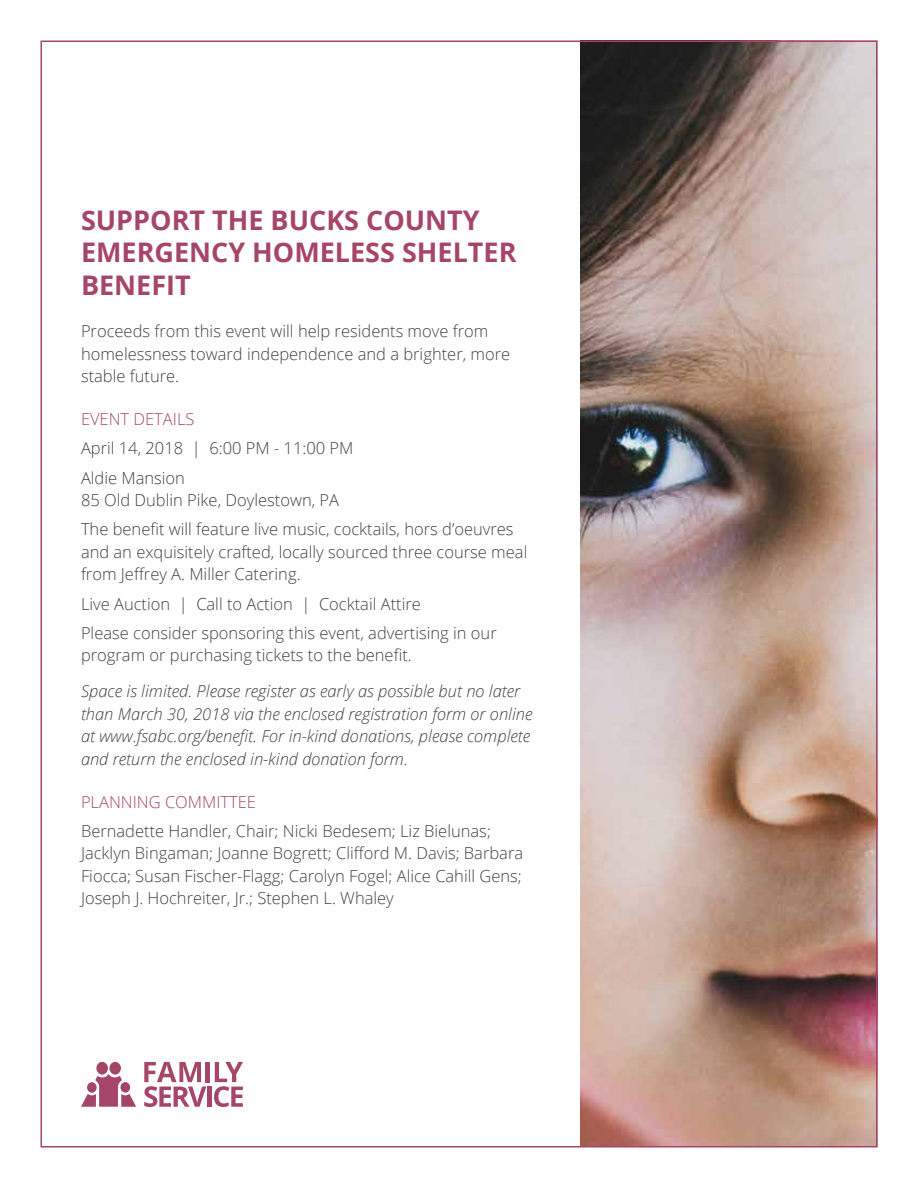
<style>
.page{position:relative;width:918px;height:1188px;background:#fff}
.page>*{position:absolute;margin:0;border:0;box-sizing:border-box;transform-origin:0 0}
.t1{font:700 27px/32.4px "Open Sans";color:#a54669}
.t2{font:300 16.5px/22.5px "Open Sans";color:#414042}
.t3{font:italic 300 16.5px/22.5px "Open Sans";color:#414042}
.t4{font:300 16.5px "Open Sans";color:#a54669}
</style>
<div class="page">
<img style="left:580px;top:43px;width:295px;height:1102px">
<div style="left:96px;top:1062px;width:12px;height:13px;background:#a54669;border-radius:50%"></div>
<svg style="left:81px;top:1074px;width:55px;height:33px"></svg>
<div style="left:109px;top:1062px;width:12px;height:13px;background:#a54669;border-radius:50%"></div>
<div style="left:207px;top:1087px;width:5px;height:20px;background:#a54669"></div>
<svg style="left:144px;top:1062px;width:62px;height:45px"></svg>
<hr style="left:206px;top:1062px;width:4px;height:20px;background:#a54669">
<svg style="left:214px;top:1062px;width:29px;height:45px"></svg>
<h1 class="t1" style="left:81px;top:203px;width:437px">SUPPORT THE BUCKS COUNTY<br>EMERGENCY HOMELESS SHELTER<br>BENEFIT</h1>
<p class="t2" style="left:81px;top:320px;width:431px">Proceeds from this event will help residents move from homelessness toward independence and a brighter, more stable future.</p>
<p class="t4" style="left:81px;top:408px;width:115px">EVENT DETAILS</p>
<p class="t2" style="left:81px;top:433px;width:274px;line-height:29.2px">April 14, 2018 | 6:00 PM - 11:00 PM<br>Aldie Mansion</p>
<p class="t2" style="left:81px;top:485px;width:434px;line-height:29.2px">85 Old Dublin Pike, Doylestown, PA<br>The benefit will feature live music, cocktails, hors d’oeuvres</p>
<p class="t2" style="left:81px;top:540px;width:448px">and an exquisitely crafted, locally sourced three course meal from Jeffrey A. Miller Catering.</p>
<p class="t2" style="left:81px;top:589px;width:417px;line-height:29.2px">Live Auction | Call to Action | Cocktail Attire<br>Please consider sponsoring this event, advertising in our</p>
<p class="t2" style="left:81px;top:644px;width:332px">program or purchasing tickets to the benefit.</p>
<p class="t3" style="left:81px;top:680px;width:453px">Space is limited. Please register as early as possible but no later than March 30, 2018 via the enclosed registration form or online at www.fsabc.org/benefit. For in-kind donations, please complete and return the enclosed in-kind donation form.</p>
<p class="t4" style="left:81px;top:790px;width:177px">PLANNING COMMITTEE</p>
<p class="t2" style="left:81px;top:819px;width:444px">Bernadette Handler, Chair; Nicki Bedesem; Liz Bielunas; Jacklyn Bingaman; Joanne Bogrett; Clifford M. Davis; Barbara Fiocca; Susan Fischer-Flagg; Carolyn Fogel; Alice Cahill Gens; Joseph J. Hochreiter, Jr.; Stephen L. Whaley</p>
</div>
